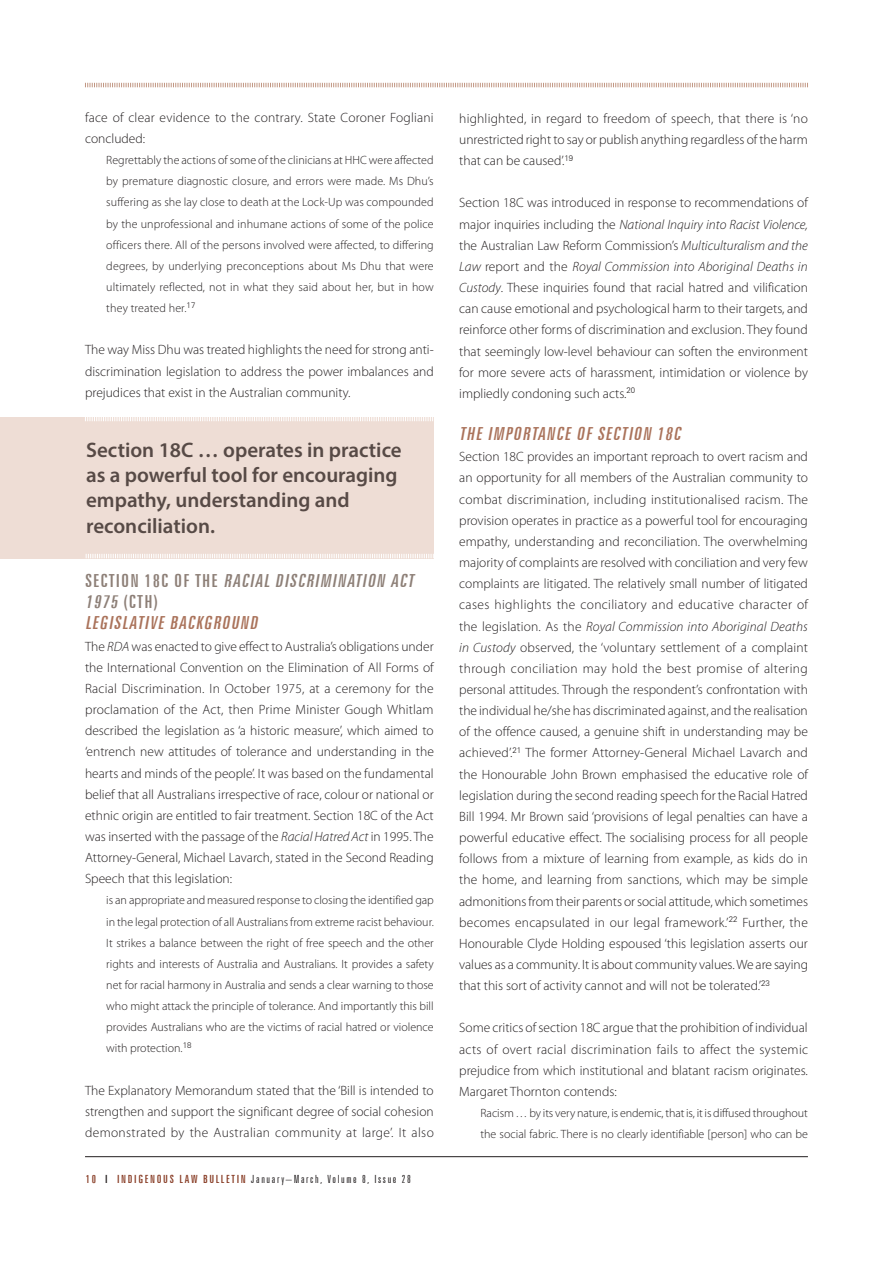
<style>
.page{position:relative;width:893px;height:1263px;background:#fff}
.page>*{position:absolute;margin:0;border:0;box-sizing:border-box;transform-origin:0 0}
.t1{font:600 21px/25.2px "Myriad Pro";color:#574a46}
.t2{font:italic extra-condensed 18px/21.1px "Zurich BT";color:#8d7f77;scale:1.15 1}
.t3{font:italic extra-condensed 18px "Zurich BT";color:#aa735b;scale:1.15 1}
.t4{font:300 13.5px/21.1px "Myriad Pro";color:#231f20;text-align:justify}
.t5{font:300 12px/21.1px "Myriad Pro";color:#231f20;text-align:justify}
.t6{font:300 extra-condensed 11.25px "Zurich BT";letter-spacing:.135em;color:#231f20;scale:1.09 1}
.s1{font-style:normal}
.s2{color:#aa735b}
.s3{font-style:italic}
.s4{font-weight:400;color:#883d26}
.s5{font-weight:400}
</style>
<div class="page">
<svg style="left:85px;top:82px;width:723px;height:6px"></svg>
<hr style="left:85px;top:1156px;width:723px;height:1px;background:#231f20">
<div style="left:0;top:417px;width:434px;height:141px;background:#eeddd5"></div>
<svg style="left:86px;top:554px;width:348px;height:4px"></svg>
<svg style="left:85px;top:417px;width:348px;height:4px"></svg>
<p class="t4" style="left:85px;top:107px;width:350px">face of clear evidence to the contrary. State Coroner Fogliani concluded:</p>
<p class="t5" style="left:106px;top:150px;width:329px">Regrettably the actions of some of the clinicians at HHC were affected by premature diagnostic closure, and errors were made. Ms Dhu’s suffering as she lay close to death at the Lock-Up was compounded by the unprofessional and inhumane actions of some of the police officers there. All of the persons involved were affected, to differing degrees, by underlying preconceptions about Ms Dhu that were ultimately reflected, not in what they said about her, but in how they treated her.<sup>17</sup></p>
<p class="t4" style="left:85px;top:340px;width:350px">The way Miss Dhu was treated highlights the need for strong anti&shy;discrimination legislation to address the power imbalances and prejudices that exist in the Australian community.</p>
<h1 class="t1" style="left:86px;top:437px;width:317px">Section 18C … operates in practice as a powerful tool for encouraging empathy, understanding and reconciliation.</h1>
<h2 class="t2" style="left:85px;top:570px;width:290px"><span class="s1">S E C T I O N 1 8 C O F T H E</span> RACIAL DISCRIMINATION ACT<br>1975 <span class="s1">(CTH)<br></span><span class="s2">LEGISLATIVE BACKGROUND</span></h2>
<p class="t4" style="left:85px;top:636px;width:350px">The <span class="s3">RDA</span> was enacted to give effect to Australia’s obligations under the International Convention on the Elimination of All Forms of Racial Discrimination. In October 1975, at a ceremony for the proclamation of the Act, then Prime Minister Gough Whitlam described the legislation as ‘a historic measure’, which aimed to ‘entrench new attitudes of tolerance and understanding in the hearts and minds of the people’. It was based on the fundamental belief that all Australians irrespective of race, colour or national or ethnic origin are entitled to fair treatment. Section 18C of the Act was inserted with the passage of the <span class="s3">Racial Hatred Act</span> in 1995. The Attorney-General, Michael Lavarch, stated in the Second Reading Speech that this legislation:</p>
<p class="t5" style="left:106px;top:890px;width:329px">is an appropriate and measured response to closing the identified gap in the legal protection of all Australians from extreme racist behaviour.<br>It strikes a balance between the right of free speech and the other rights and interests of Australia and Australians. It provides a safety net for racial harmony in Australia and sends a clear warning to those who might attack the principle of tolerance. And importantly this bill provides Australians who are the victims of racial hatred or violence with protection.<sup>18</sup></p>
<p class="t4" style="left:85px;top:1080px;width:350px">The Explanatory Memorandum stated that the ‘Bill is intended to strengthen and support the significant degree of social cohesion demonstrated by the Australian community at large’. It also</p>
<p class="t6" style="left:86px;top:1172px;width:300px"><span class="s4">10</span> <span class="s5">I</span> <span class="s4">INDIGENOUS LAW BULLETIN</span> January–March, Volume 8, Issue 28</p>
<p class="t4" style="left:459px;top:108px;width:350px">highlighted, in regard to freedom of speech, that there is ‘no unrestricted right to say or publish anything regardless of the harm that can be caused’.<sup>19</sup></p>
<p class="t4" style="left:459px;top:193px;width:350px">Section 18C was introduced in response to recommendations of major inquiries including the <span class="s3">National Inquiry into Racist Violence, </span>the Australian Law Reform Commission’s <span class="s3">Multiculturalism and the Law</span> report and the <span class="s3">Royal Commission into Aboriginal Deaths in Custody</span>. These inquiries found that racial hatred and vilification can cause emotional and psychological harm to their targets, and reinforce other forms of discrimination and exclusion. They found that seemingly low-level behaviour can soften the environment for more severe acts of harassment, intimidation or violence by impliedly condoning such acts.<sup>20</sup></p>
<h2 class="t3" style="left:459px;top:423px;width:197px">THE IMPORTANCE OF SECTION 18C</h2>
<p class="t4" style="left:459px;top:446px;width:350px">Section 18C provides an important reproach to overt racism and an opportunity for all members of the Australian community to combat discrimination, including institutionalised racism. The provision operates in practice as a powerful tool for encouraging empathy, understanding and reconciliation. The overwhelming majority of complaints are resolved with conciliation and very few complaints are litigated. The relatively small number of litigated cases highlights the conciliatory and educative character of the legislation. As the <span class="s3">Royal Commission into Aboriginal Deaths in Custody</span> observed, the ‘voluntary settlement of a complaint through conciliation may hold the best promise of altering personal attitudes. Through the respondent’s confrontation with the individual he/she has discriminated against, and the realisation of the offence caused, a genuine shift in understanding may be achieved’.<sup>21</sup> The former Attorney-General Michael Lavarch and the Honourable John Brown emphasised the educative role of legislation during the second reading speech for the Racial Hatred Bill 1994. Mr Brown said ‘provisions of legal penalties can have a powerful educative effect. The socialising process for all people follows from a mixture of learning from example, as kids do in the home, and learning from sanctions, which may be simple admonitions from their parents or social attitude, which sometimes becomes encapsulated in our legal framework.’<sup>22</sup> Further, the Honourable Clyde Holding espoused ‘this legislation asserts our values as a community. It is about community values. We are saying that this sort of activity cannot and will not be tolerated.’<sup>23</sup></p>
<p class="t4" style="left:459px;top:1017px;width:350px">Some critics of section 18C argue that the prohibition of individual acts of overt racial discrimination fails to affect the systemic prejudice from which institutional and blatant racism originates.<br>Margaret Thornton contends:</p>
<p class="t5" style="left:480px;top:1102px;width:329px">Racism … by its very nature, is endemic, that is, it is diffused throughout the social fabric. There is no clearly identifiable [person] who can be</p>
</div>
